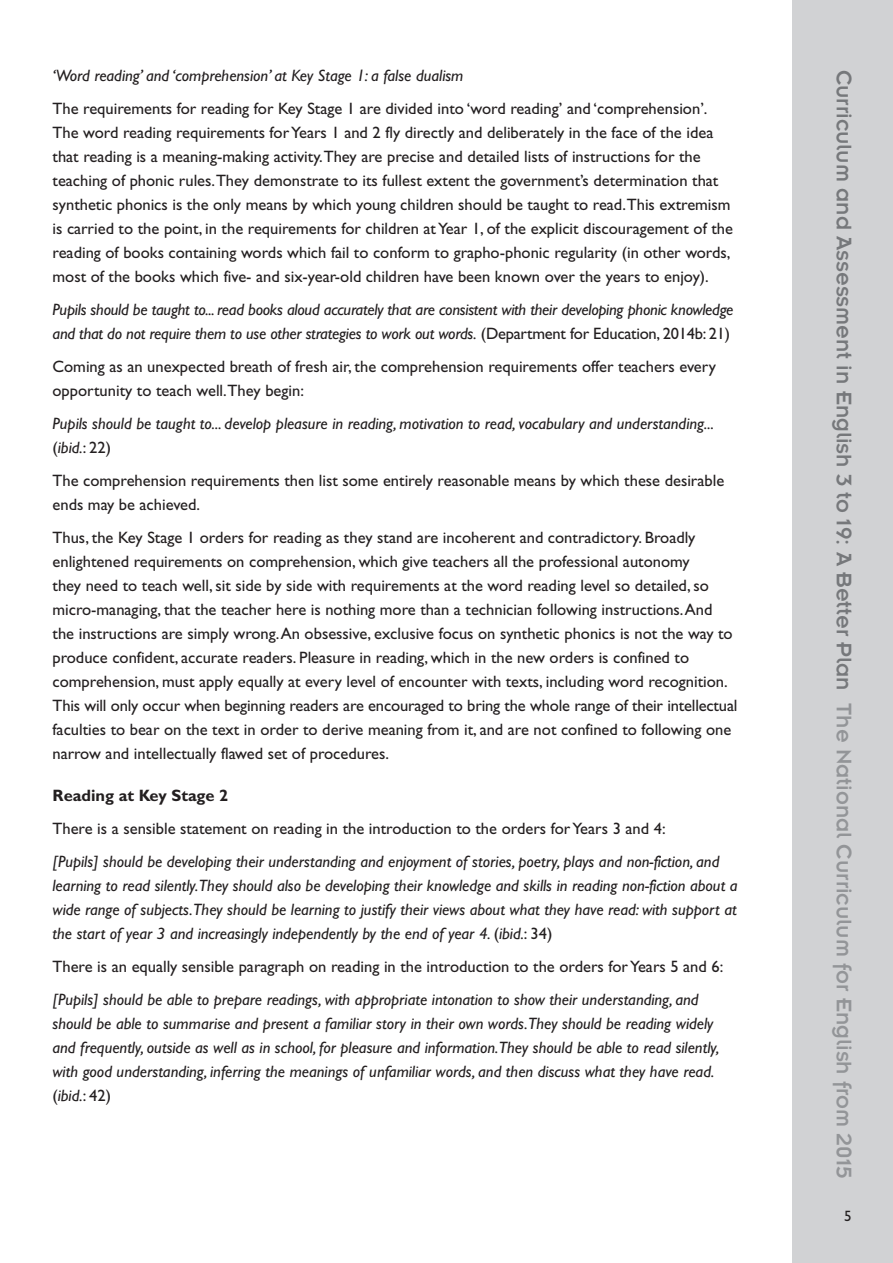
<style>
.page{position:relative;width:893px;height:1263px;background:#fff}
.page>*{position:absolute;margin:0;border:0;box-sizing:border-box;transform-origin:0 0}
.t1{font:23.25px "Insignia";color:#76787b}
.t2{font:16.5px/24px "Gill Sans";color:#231f20}
.t3{font:italic 16.5px/24px "Gill Sans";color:#231f20}
.t4{font:700 16.5px "Gill Sans";color:#231f20}
.t5{font:15px "Gill Sans";color:#231f20}
.s1{font-style:normal}
.s2{color:#939598}
</style>
<div class="page">
<div style="left:792px;top:0;width:101px;height:1263px;background:#d1d2d4"></div>
<p class="t3" style="left:53px;top:65px;width:412px">‘Word reading’ and ‘comprehension’ at Key Stage 1: a false dualism</p>
<p class="t2" style="left:53px;top:98px;width:682px">The requirements for reading for Key Stage 1 are divided into ‘word reading’ and ‘comprehension’.<br>The word reading requirements forYears 1 and 2 fly directly and deliberately in the face of the idea that reading is a meaning-making activity.They are precise and detailed lists of instructions for the teaching of phonic rules.They demonstrate to its fullest extent the government’s determination that synthetic phonics is the only means by which young children should be taught to read.This extremism is carried to the point, in the requirements for children atYear 1, of the explicit discouragement of the reading of books containing words which fail to conform to grapho-phonic regularity (in other words, most of the books which five- and six-year-old children have been known over the years to enjoy).</p>
<p class="t3" style="left:53px;top:299px;width:682px">Pupils should be taught to... read books aloud accurately that are consistent with their developing phonic knowledge and that do not require them to use other strategies to work out words. <span class="s1">(Department for Education, 2014b: 21)</span></p>
<p class="t2" style="left:53px;top:356px;width:665px">Coming as an unexpected breath of fresh air, the comprehension requirements offer teachers every opportunity to teach well.They begin:</p>
<p class="t3" style="left:53px;top:413px;width:663px">Pupils should be taught to... develop pleasure in reading, motivation to read, vocabulary and understanding... <span class="s1">(</span>ibid.<span class="s1">: 22)</span></p>
<p class="t2" style="left:53px;top:470px;width:673px">The comprehension requirements then list some entirely reasonable means by which these desirable ends may be achieved.</p>
<p class="t2" style="left:53px;top:527px;width:686px">Thus, the Key Stage 1 orders for reading as they stand are incoherent and contradictory. Broadly enlightened requirements on comprehension, which give teachers all the professional autonomy<br>they need to teach well, sit side by side with requirements at the word reading level so detailed, so micro-managing, that the teacher here is nothing more than a technician following instructions.And the instructions are simply wrong.An obsessive, exclusive focus on synthetic phonics is not the way to produce confident, accurate readers. Pleasure in reading, which in the new orders is confined to comprehension, must apply equally at every level of encounter with texts, including word recognition.<br>This will only occur when beginning readers are encouraged to bring the whole range of their intellectual faculties to bear on the text in order to derive meaning from it, and are not confined to following one narrow and intellectually flawed set of procedures.</p>
<p class="t4" style="left:53px;top:789px;width:177px">Reading at Key Stage 2</p>
<p class="t2" style="left:53px;top:818px;width:615px">There is a sensible statement on reading in the introduction to the orders forYears 3 and 4:</p>
<p class="t3" style="left:53px;top:851px;width:687px">[Pupils] should be developing their understanding and enjoyment of stories, poetry, plays and non-fiction, and learning to read silently.They should also be developing their knowledge and skills in reading non-fiction about a wide range of subjects.They should be learning to justify their views about what they have read: with support at the start of year 3 and increasingly independently by the end of year 4. <span class="s1">(</span>ibid.<span class="s1">: 34)</span></p>
<p class="t2" style="left:53px;top:956px;width:672px">There is an equally sensible paragraph on reading in the introduction to the orders forYears 5 and 6:</p>
<p class="t3" style="left:53px;top:989px;width:668px">[Pupils] should be able to prepare readings, with appropriate intonation to show their understanding, and should be able to summarise and present a familiar story in their own words.They should be reading widely and frequently, outside as well as in school, for pleasure and information.They should be able to read silently, with good understanding, inferring the meanings of unfamiliar words, and then discuss what they have read. <span class="s1">(</span>ibid.<span class="s1">: 42)</span></p>
<h1 class="t1" style="left:851px;top:70px;width:1110px;rotate:90deg">Curriculum and Assessment in English 3 to 19: A Better Plan <span class="s2">The National Curriculum for English from 2015</span></h1>
<p class="t5" style="left:844px;top:1210px;width:9px">5</p>
</div>
